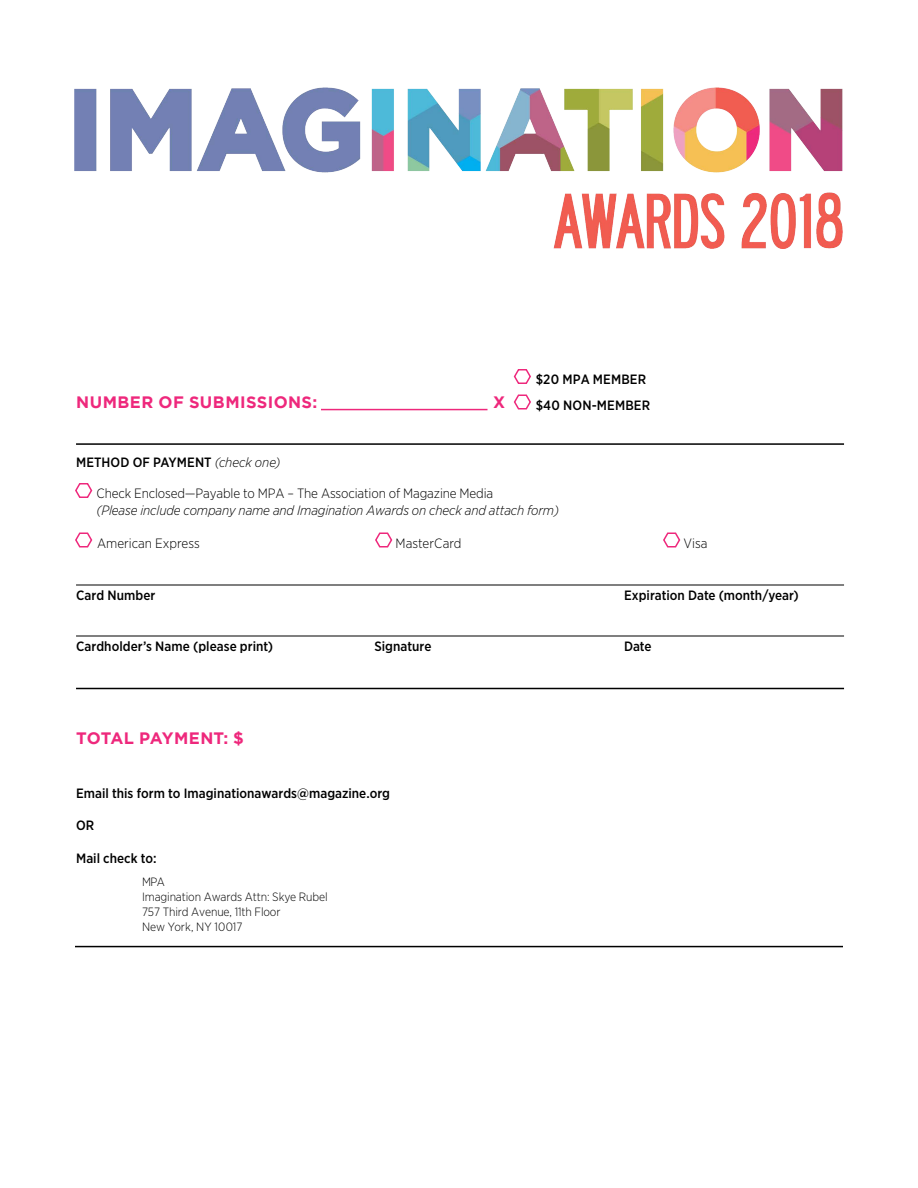
<style>
.page{position:relative;width:918px;height:1188px;background:#fff}
.page>*{position:absolute;margin:0;border:0;box-sizing:border-box;transform-origin:0 0}
.t1{font:700 16.5px "Gotham";letter-spacing:.025em;color:#ee287c}
.t2{font:700 16.5px "Gotham";letter-spacing:.005em;color:#ee287c}
.t3{font:500 13.5px/25.5px "Gotham Narrow";letter-spacing:.005em;color:#000}
.t4{font:italic 300 13.5px/16.5px "Gotham Narrow";letter-spacing:-.01em;color:#000}
.t5{font:300 13.5px "Gotham Narrow";color:#000}
.t6{font:300 12px/15px "Gotham Narrow";letter-spacing:-.01em;color:#000}
.s1{font-weight:300;font-style:italic}
.s2{font-style:normal}
</style>
<div class="page">
<svg style="left:513px;top:369px;width:18px;height:15px"></svg>
<svg style="left:75px;top:483px;width:18px;height:15px"></svg>
<svg style="left:75px;top:532px;width:18px;height:16px"></svg>
<svg style="left:375px;top:532px;width:18px;height:16px"></svg>
<svg style="left:663px;top:532px;width:18px;height:16px"></svg>
<svg style="left:513px;top:394px;width:18px;height:16px"></svg>
<hr style="left:76px;top:585px;width:768px;height:1px;background:#000">
<hr style="left:76px;top:636px;width:768px;height:1px;background:#000">
<hr style="left:76px;top:443px;width:768px;height:2px;background:#000">
<hr style="left:321px;top:409px;width:167px;height:1px;background:#ee287c">
<hr style="left:76px;top:688px;width:768px;height:1px;background:#000">
<hr style="left:75px;top:946px;width:768px;height:1px;background:#000">
<img style="left:75px;top:87px;width:768px;height:161px">
<p class="t1" style="left:76px;top:393px;width:243px">NUMBER OF SUBMISSIONS:</p>
<p class="t1" style="left:493px;top:393px;width:14px">X</p>
<p class="t3" style="left:536px;top:367px;width:116px">$20 MPA MEMBER $40 NON-MEMBER</p>
<p class="t3" style="left:76px;top:449px;width:206px">METHOD OF PAYMENT <span class="s1">(check one)</span></p>
<p class="t4" style="left:97px;top:485px;width:464px"><span class="s2">Check Enclosed—Payable to MPA – The Association of Magazine Media<br></span>(Please include company name and Imagination Awards on check and attach form)</p>
<p class="t5" style="left:97px;top:535px;width:104px">American Express</p>
<p class="t5" style="left:396px;top:535px;width:67px">MasterCard</p>
<p class="t5" style="left:684px;top:535px;width:26px">Visa</p>
<p class="t3" style="left:76px;top:583px;width:81px">Card Number</p>
<p class="t3" style="left:624px;top:583px;width:176px">Expiration Date (month/year)</p>
<p class="t3" style="left:76px;top:634px;width:199px">Cardholder’s Name (please print)</p>
<p class="t3" style="left:375px;top:634px;width:59px">Signature</p>
<p class="t3" style="left:624px;top:634px;width:29px">Date</p>
<p class="t2" style="left:76px;top:729px;width:169px">TOTAL PAYMENT: $</p>
<p class="t3" style="left:76px;top:781px;width:316px">Email this form to Imaginationawards@magazine.org</p>
<p class="t3" style="left:76px;top:812px;width:20px">OR</p>
<p class="t3" style="left:76px;top:845px;width:82px">Mail check to:</p>
<p class="t6" style="left:142px;top:874px;width:187px">MPA<br>Imagination Awards Attn: Skye Rubel<br>757 Third Avenue, 11th Floor<br>New York, NY 10017</p>
</div>
